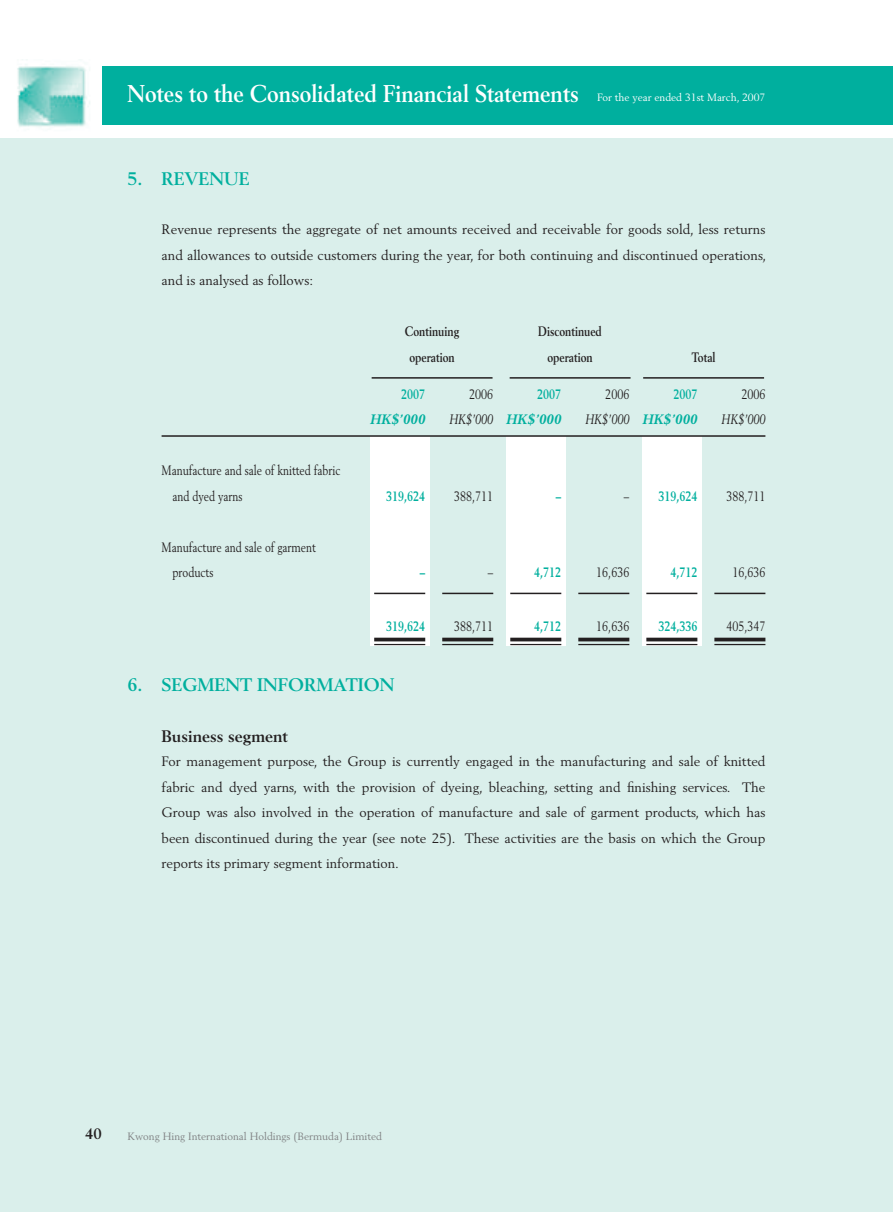
<style>
.page{position:relative;width:893px;height:1212px;background:#fff}
.page>*{position:absolute;margin:0;border:0;box-sizing:border-box;transform-origin:0 0}
.t1{font:700 24px "Berling";color:#fff;scale:.9 1}
.t2{font:700 18px "Berling";color:#00af9e}
.t3{font:700 16.5px "Berling";color:#231f20}
.t4{font:700 15px "Berling";color:#231f20}
.t5{font:13.5px/25.5px "Berling";color:#231f20;text-align:justify}
.t6{font:13.5px/25.5px "Berling";color:#231f20;scale:.8 1}
.t7{font:700 13.5px "Berling";color:#00af9e;scale:.8 1}
.t8{font:700 13.5px "Berling";color:#231f20;scale:.8 1}
.t9{font:italic 13.5px "Berling";color:#231f20;scale:.8 1}
.t10{font:italic 700 13.5px "Berling";color:#00af9e}
.t11{font:10.5px "Berling";color:#808284}
.t12{font:10.5px "Berling";color:#fff}
.s1{font-weight:700;color:#00af9e}
.s2{font-weight:400;color:#231f20}
</style>
<div class="page">
<div style="left:0;top:138px;width:893px;height:1074px;background:#daefeb"></div>
<div style="left:102px;top:66px;width:791px;height:58px;background:#00af9e"></div>
<img style="left:17px;top:66px;width:73px;height:61px">
<div style="left:370px;top:436px;width:59px;height:209px;background:#fff"></div>
<div style="left:506px;top:436px;width:60px;height:209px;background:#fff"></div>
<div style="left:642px;top:436px;width:60px;height:209px;background:#fff"></div>
<hr style="left:162px;top:435px;width:603px;height:2px;background:#231f20">
<hr style="left:372px;top:377px;width:121px;height:2px;background:#231f20">
<hr style="left:510px;top:377px;width:121px;height:2px;background:#231f20">
<hr style="left:643px;top:377px;width:121px;height:2px;background:#231f20">
<hr style="left:374px;top:593px;width:51px;height:1px;background:#231f20">
<hr style="left:442px;top:593px;width:51px;height:1px;background:#231f20">
<hr style="left:510px;top:593px;width:51px;height:1px;background:#231f20">
<hr style="left:578px;top:593px;width:51px;height:1px;background:#231f20">
<hr style="left:646px;top:593px;width:51px;height:1px;background:#231f20">
<hr style="left:714px;top:593px;width:51px;height:1px;background:#231f20">
<hr style="left:374px;top:638px;width:51px;height:3px;background:#231f20">
<hr style="left:374px;top:644px;width:51px;height:1px;background:#231f20">
<hr style="left:442px;top:638px;width:51px;height:3px;background:#231f20">
<hr style="left:442px;top:644px;width:51px;height:1px;background:#231f20">
<hr style="left:510px;top:638px;width:51px;height:3px;background:#231f20">
<hr style="left:510px;top:644px;width:51px;height:1px;background:#231f20">
<hr style="left:578px;top:638px;width:51px;height:3px;background:#231f20">
<hr style="left:578px;top:644px;width:51px;height:1px;background:#231f20">
<hr style="left:646px;top:638px;width:51px;height:3px;background:#231f20">
<hr style="left:646px;top:644px;width:51px;height:1px;background:#231f20">
<hr style="left:714px;top:638px;width:51px;height:3px;background:#231f20">
<hr style="left:714px;top:644px;width:51px;height:1px;background:#231f20">
<p class="t1" style="left:128px;top:83px;width:503px">Notes to the Consolidated Financial Statements</p>
<p class="t12" style="left:597px;top:93px;width:170px">For the year ended 31st March, 2007</p>
<p class="t2" style="left:128px;top:172px;width:124px">5. REVENUE</p>
<p class="t5" style="left:162px;top:217px;width:606px">Revenue represents the aggregate of net amounts received and receivable for goods sold, less returns and allowances to outside customers during the year, for both continuing and discontinued operations, and is analysed as follows:</p>
<p class="t8" style="left:405px;top:326px;width:69px">Continuing</p>
<p class="t8" style="left:538px;top:326px;width:81px">Discontinued</p>
<p class="t8" style="left:409px;top:351px;width:58px">operation</p>
<p class="t8" style="left:547px;top:351px;width:58px">operation</p>
<p class="t8" style="left:692px;top:351px;width:31px">Total</p>
<p class="t7" style="left:401px;top:388px;width:32px">2007</p>
<p class="t6" style="left:469px;top:382px;width:32px">2006</p>
<p class="t7" style="left:537px;top:388px;width:32px">2007</p>
<p class="t6" style="left:605px;top:382px;width:32px">2006</p>
<p class="t7" style="left:673px;top:388px;width:32px">2007</p>
<p class="t6" style="left:741px;top:382px;width:32px">2006</p>
<p class="t10" style="left:370px;top:414px;width:57px">HK$’000</p>
<p class="t9" style="left:449px;top:413px;width:141px">HK$’000 <span class="s1">HK$’000</span></p>
<p class="t9" style="left:585px;top:413px;width:141px">HK$’000 <span class="s1">HK$’000</span></p>
<p class="t9" style="left:722px;top:413px;width:56px">HK$’000</p>
<p class="t6" style="left:172px;top:458px;width:212px;text-indent:-11px">Manufacture and sale of knitted fabric and dyed yarns</p>
<p class="t7" style="left:386px;top:490px;width:50px">319,624</p>
<p class="t6" style="left:454px;top:484px;width:50px">388,711</p>
<p class="t7" style="left:556px;top:490px;width:8px">–</p>
<p class="t7" style="left:624px;top:490px;width:93px"><span class="s2">–</span> 319,624</p>
<p class="t6" style="left:726px;top:484px;width:50px">388,711</p>
<p class="t6" style="left:172px;top:535px;width:181px;text-indent:-11px">Manufacture and sale of garment products</p>
<p class="t7" style="left:420px;top:567px;width:8px">–</p>
<p class="t6" style="left:488px;top:560px;width:8px">–</p>
<p class="t7" style="left:534px;top:567px;width:35px">4,712</p>
<p class="t6" style="left:596px;top:560px;width:43px">16,636</p>
<p class="t7" style="left:670px;top:567px;width:35px">4,712</p>
<p class="t6" style="left:732px;top:560px;width:43px">16,636</p>
<p class="t7" style="left:386px;top:621px;width:50px">319,624</p>
<p class="t6" style="left:454px;top:614px;width:50px">388,711</p>
<p class="t7" style="left:534px;top:621px;width:35px">4,712</p>
<p class="t6" style="left:596px;top:614px;width:43px">16,636</p>
<p class="t7" style="left:658px;top:621px;width:50px">324,336</p>
<p class="t6" style="left:726px;top:614px;width:50px">405,347</p>
<p class="t2" style="left:128px;top:677px;width:269px">6. SEGMENT INFORMATION</p>
<p class="t3" style="left:162px;top:729px;width:128px">Business segment</p>
<p class="t5" style="left:162px;top:749px;width:605px">For management purpose, the Group is currently engaged in the manufacturing and sale of knitted fabric and dyed yarns, with the provision of dyeing, bleaching, setting and finishing services. The Group was also involved in the operation of manufacture and sale of garment products, which has been discontinued during the year (see note 25). These activities are the basis on which the Group reports its primary segment information.</p>
<p class="t4" style="left:85px;top:1128px;width:18px">40</p>
<p class="t11" style="left:128px;top:1131px;width:256px">Kwong Hing International Holdings (Bermuda) Limited</p>
</div>
